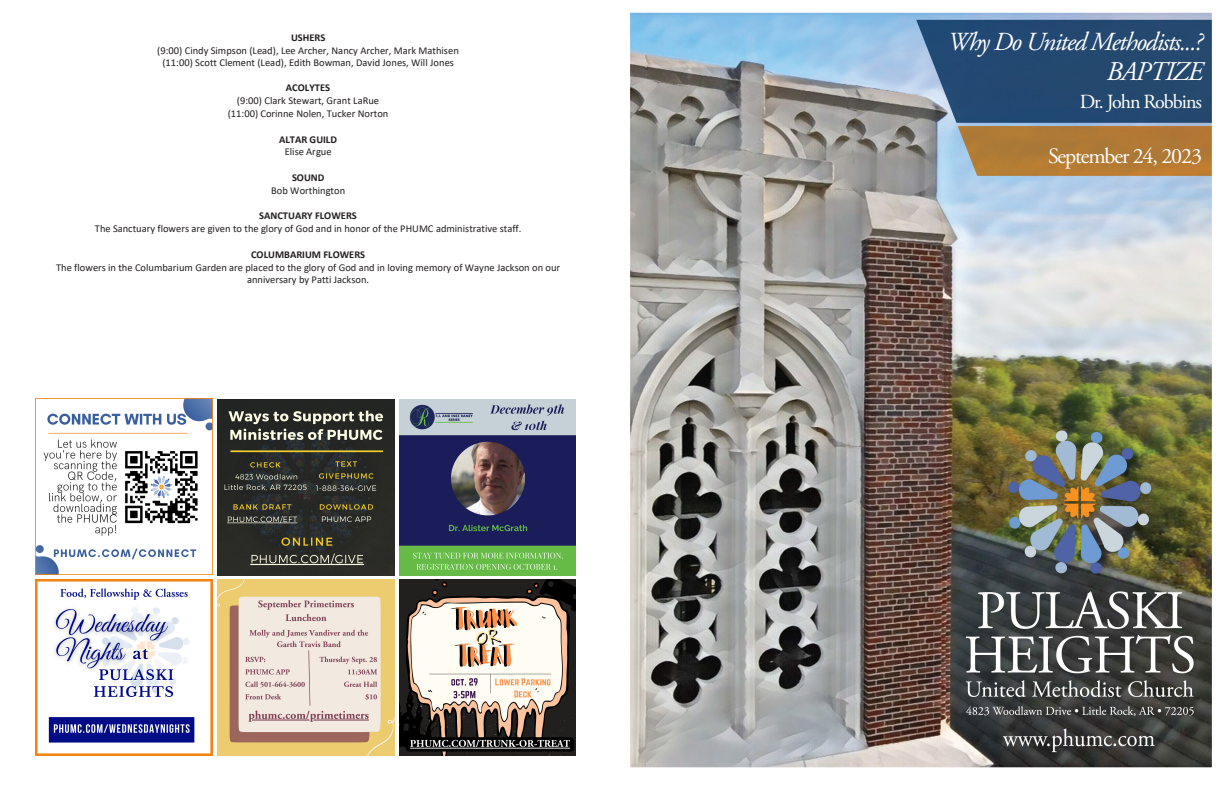
<style>
.page{position:relative;width:1224px;height:792px;background:#fff}
.page>*{position:absolute;margin:0;border:0;box-sizing:border-box;transform-origin:0 0}
.t1{font:italic 27px "Adobe Garamond Pro";letter-spacing:-.05em;color:#fff}
.t2{font:italic 26px "Adobe Garamond Pro";letter-spacing:-.05em;color:#fff}
.t3{font:22px "Adobe Garamond Pro";letter-spacing:-.05em;color:#fff}
.t4{font:20px "Adobe Garamond Pro";letter-spacing:-.05em;color:#fff}
.t5{font:10.5px/12.8px "Calibri";color:#231f20;text-align:center}
.t6{font:700 10.5px/12.7px "Calibri";color:#231f20;text-align:center}
.s1{font-weight:700}
.s2{font-weight:400}
</style>
<div class="page">
<img style="left:630px;top:12px;width:582px;height:756px">
<img style="left:36px;top:580px;width:176px;height:176px">
<img style="left:218px;top:580px;width:176px;height:176px">
<img style="left:400px;top:580px;width:176px;height:176px">
<img style="left:36px;top:399px;width:176px;height:176px">
<img style="left:218px;top:399px;width:176px;height:176px">
<img style="left:400px;top:399px;width:176px;height:176px">
<p class="t5" style="left:157px;top:31px;width:303px"><span class="s1">USHERS<br></span>(9:00) Cindy Simpson (Lead), Lee Archer, Nancy Archer, Mark Mathisen (11:00) Scott Clement (Lead), Edith Bowman, David Jones, Will Jones</p>
<p class="t5" style="left:228px;top:81px;width:162px"><span class="s1">ACOLYTES<br></span>(9:00) Clark Stewart, Grant LaRue (11:00) Corinne Nolen, Tucker Norton</p>
<p class="t6" style="left:279px;top:133px;width:59px">ALTAR GUILD<br><span class="s2">Elise Argue</span></p>
<p class="t5" style="left:271px;top:171px;width:76px"><span class="s1">SOUND<br></span>Bob Worthington</p>
<p class="t5" style="left:95px;top:209px;width:428px"><span class="s1">SANCTUARY FLOWERS<br></span>The Sanctuary flowers are given to the glory of God and in honor of the PHUMC administrative staff.</p>
<p class="t5" style="left:56px;top:248px;width:506px"><span class="s1">COLUMBARIUM FLOWERS<br></span>The flowers in the Columbarium Garden are placed to the glory of God and in loving memory of Wayne Jackson on our anniversary by Patti Jackson.</p>
<p class="t2" style="left:948px;top:27px;width:257px">Why Do United Methodists...?</p>
<p class="t1" style="left:1106px;top:56px;width:98px">BAPTIZE</p>
<p class="t4" style="left:1080px;top:90px;width:124px">Dr. John Robbins</p>
<p class="t3" style="left:1048px;top:143px;width:155px">September 24, 2023</p>
</div>
